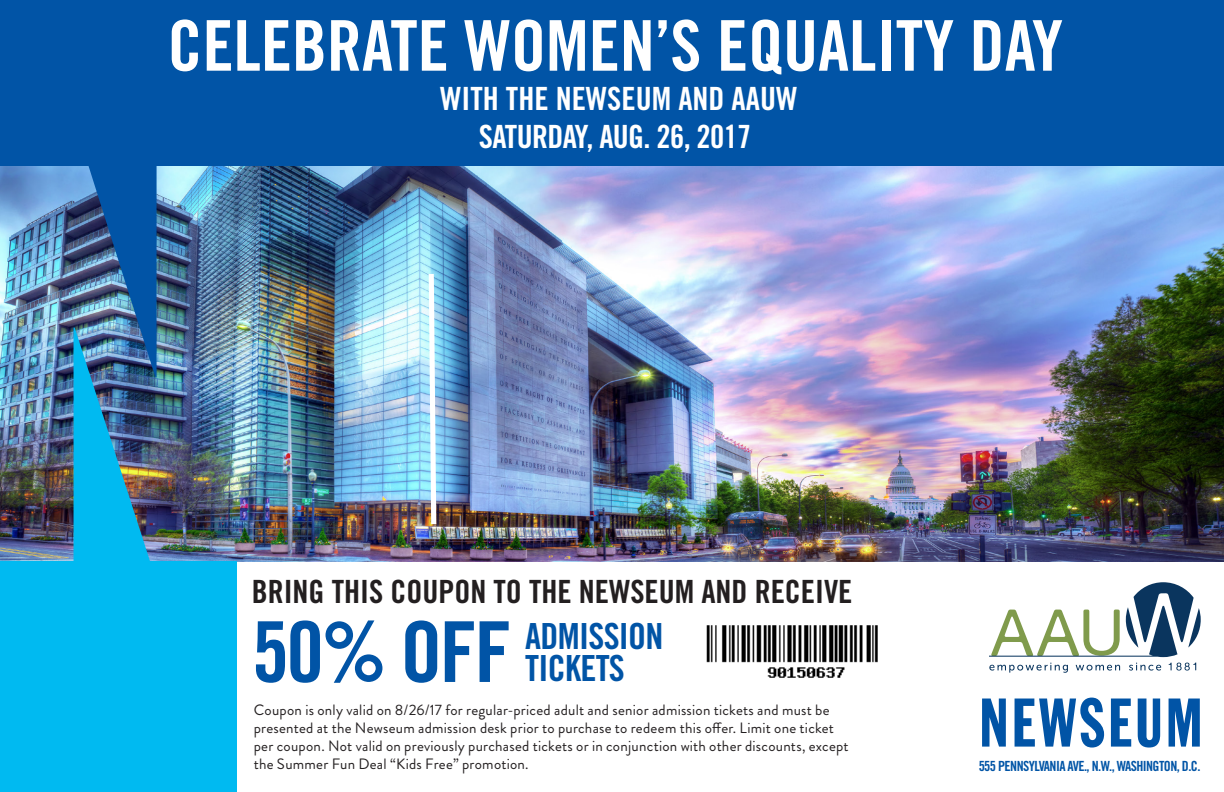
<style>
.page{position:relative;width:1224px;height:792px;background:#fff}
.page>*{position:absolute;margin:0;border:0;box-sizing:border-box;transform-origin:0 0}
.t1{font:84px "Trade Gothic LT Std Bd Cn 20";color:#0154a6}
.t2{font:70px "Trade Gothic LT Std Bd Cn 20";color:#fff}
.t3{font:36px "Trade Gothic LT Std Bd Cn 20";letter-spacing:-.02em;color:#0154a6}
.t4{font:32px "Trade Gothic LT Std Bd Cn 20";color:#231f20}
.t5{font:32px "Trade Gothic LT Std Bd Cn 20";color:#fff}
.t6{font:32px "Trade Gothic LT Std Bd Cn 20";letter-spacing:-.02em;color:#fff}
.t7{font:15px/18px "Brandon Grotesque";letter-spacing:.015em;color:#231f20}
.t8{font:14px "Trade Gothic LT Std Bd Cn 20";letter-spacing:-.04em;color:#0154a6}
</style>
<div class="page">
<img style="left:0;top:166px;width:1224px;height:396px">
<svg style="left:426px;top:269px;width:13px;height:260px"></svg>
<div style="left:0;top:562px;width:236px;height:230px;background:#00baf1"></div>
<div style="left:0;top:0;width:1224px;height:166px;background:#0154a6"></div>
<img style="left:706px;top:625px;width:172px;height:53px">
<img style="left:74px;top:166px;width:83px;height:396px">
<svg style="left:989px;top:582px;width:212px;height:75px"></svg>
<svg style="left:989px;top:663px;width:79px;height:10px"></svg>
<svg style="left:1076px;top:665px;width:44px;height:6px"></svg>
<svg style="left:1129px;top:663px;width:32px;height:8px"></svg>
<svg style="left:1169px;top:663px;width:27px;height:8px"></svg>
<svg style="left:982px;top:698px;width:218px;height:50px"></svg>
<p class="t2" style="left:168px;top:3px;width:897px">CELEBRATE WOMEN’S EQUALITY DAY</p>
<p class="t5" style="left:440px;top:79px;width:359px">WITH THE NEWSEUM AND AAUW</p>
<p class="t6" style="left:479px;top:117px;width:274px">SATURDAY, AUG. 26, 2017</p>
<p class="t4" style="left:252px;top:572px;width:602px">BRING THIS COUPON TO THE NEWSEUM AND RECEIVE</p>
<p class="t1" style="left:252px;top:601px;width:262px">50% OFF</p>
<p class="t3" style="left:525px;top:614px;width:140px">ADMISSION</p>
<p class="t3" style="left:525px;top:647px;width:101px">TICKETS</p>
<p class="t7" style="left:254px;top:701px;width:582px">Coupon is only valid on 8/26/17 for regular-priced adult and senior admission tickets and must be presented at the Newseum admission desk prior to purchase to redeem this offer. Limit one ticket</p>
<p class="t7" style="left:254px;top:737px;width:596px">per coupon. Not valid on previously purchased tickets or in conjunction with other discounts, except</p>
<p class="t7" style="left:254px;top:755px;width:276px">the Summer Fun Deal “Kids Free” promotion.</p>
<p class="t8" style="left:979px;top:757px;width:223px">555 PENNSYLVANIA AVE., N.W., WASHINGTON, D.C.</p>
</div>
